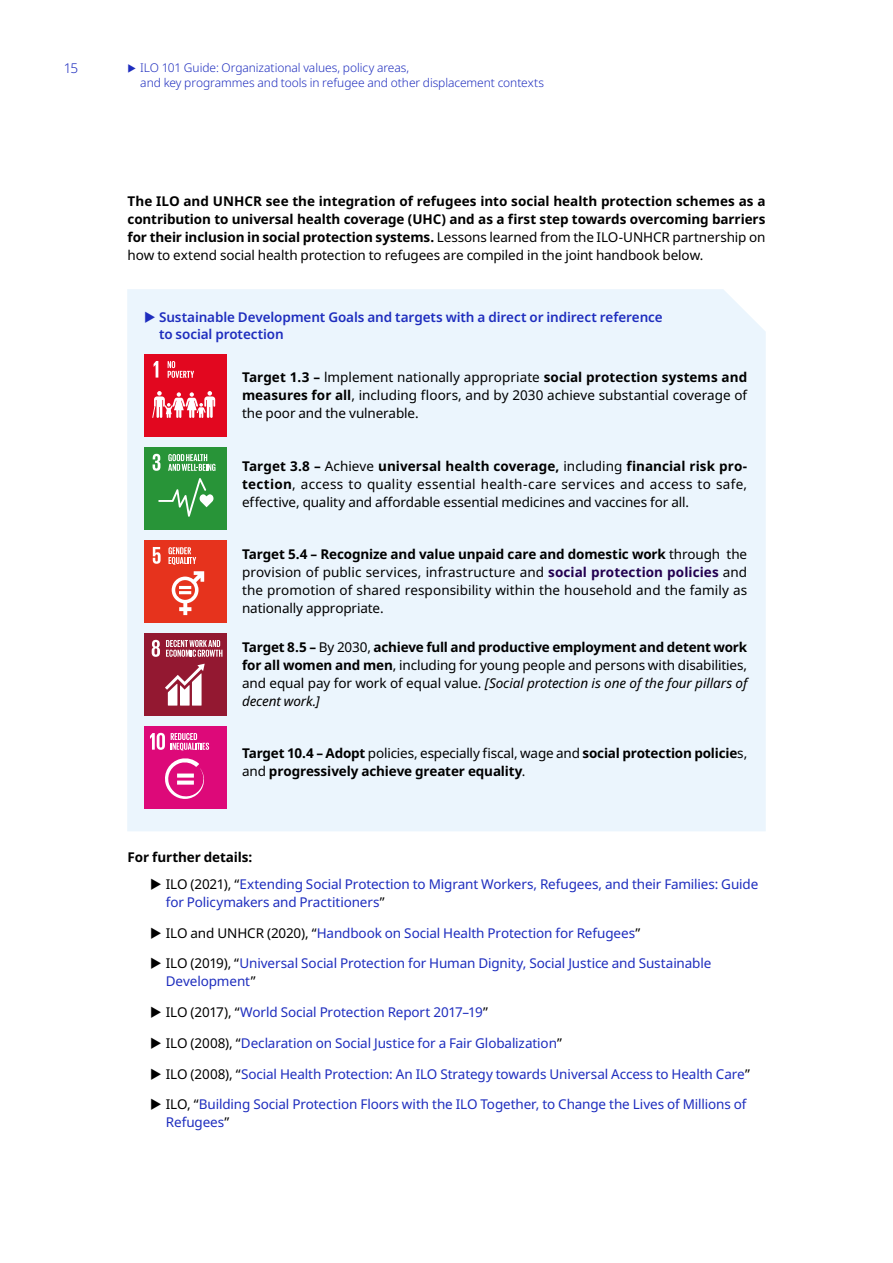
<style>
.page{position:relative;width:893px;height:1263px;background:#fff}
.page>*{position:absolute;margin:0;border:0;box-sizing:border-box;transform-origin:0 0}
.t1{font:13.5px/18px "Noto Sans";letter-spacing:-.01em;color:#000;text-align:justify}
.t2{font:13.5px/18px "Noto Sans";letter-spacing:-.01em;color:#1e2dbe}
.t3{font:700 13.5px/18px "Noto Sans";letter-spacing:-.01em;color:#000;text-align:justify}
.t4{font:600 13.5px/16.5px "Noto Sans";letter-spacing:-.01em;color:#1e2dbe}
.t5{font:300 13.5px "Noto Sans";color:#1e2dbe}
.t6{font:300 12px/14.4px "Noto Sans";letter-spacing:-.005em;color:#1e2dbe}
.s1{font-weight:400}
.s2{font-weight:700}
.s3{font-weight:700;color:#230050}
.s4{font-style:italic}
.s5{font-weight:700;color:#000}
.s6{color:#000}
</style>
<div class="page">
<div style="left:127px;top:289px;width:639px;height:542px;background:#ebf5fd"></div>
<div style="left:144px;top:354px;width:82px;height:82px;background:#e2071f"></div>
<svg style="left:152px;top:391px;width:63px;height:27px"></svg>
<svg style="left:154px;top:361px;width:4px;height:17px"></svg>
<svg style="left:168px;top:361px;width:26px;height:17px"></svg>
<div style="left:144px;top:447px;width:82px;height:82px;background:#289438"></div>
<svg style="left:158px;top:478px;width:55px;height:39px"></svg>
<svg style="left:153px;top:454px;width:7px;height:17px"></svg>
<svg style="left:168px;top:454px;width:47px;height:17px"></svg>
<div style="left:144px;top:540px;width:82px;height:82px;background:#e6331d"></div>
<svg style="left:172px;top:571px;width:32px;height:44px"></svg>
<svg style="left:153px;top:547px;width:8px;height:17px"></svg>
<svg style="left:169px;top:547px;width:27px;height:18px"></svg>
<div style="left:144px;top:633px;width:82px;height:82px;background:#931831"></div>
<svg style="left:165px;top:664px;width:40px;height:42px"></svg>
<svg style="left:152px;top:640px;width:8px;height:17px"></svg>
<svg style="left:166px;top:640px;width:56px;height:17px"></svg>
<div style="left:144px;top:726px;width:82px;height:82px;background:#dd0979"></div>
<svg style="left:165px;top:758px;width:39px;height:41px"></svg>
<div style="left:177px;top:773px;width:17px;height:5px;background:#fff"></div>
<svg style="left:150px;top:733px;width:15px;height:17px"></svg>
<svg style="left:171px;top:733px;width:38px;height:18px"></svg>
<svg style="left:145px;top:311px;width:10px;height:12px"></svg>
<p class="t5" style="left:64px;top:59px;width:16px">15</p>
<p class="t6" style="left:140px;top:61px;width:405px">ILO 101 Guide: Organizational values, policy areas,<br>and key programmes and tools in refugee and other displacement contexts</p>
<p class="t3" style="left:128px;top:192px;width:639px">The ILO and UNHCR see the integration of refugees into social health protection schemes as a contribution to universal health coverage (UHC) and as a first step towards overcoming barriers for their inclusion in social protection systems. <span class="s1">Lessons learned from the ILO-UNHCR partnership on how to extend social health protection to refugees are compiled in the joint handbook below.</span></p>
<p class="t4" style="left:159px;top:309px;width:505px">Sustainable Development Goals and targets with a direct or indirect reference to social protection</p>
<p class="t1" style="left:242px;top:369px;width:507px"><span class="s2">Target 1.3 –</span> lmplement nationally appropriate <span class="s2">social protection systems and measures for all</span>, including floors, and by 2030 achieve substantial coverage of the poor and the vulnerable.</p>
<p class="t1" style="left:242px;top:458px;width:507px"><span class="s2">Target 3.8 –</span> Achieve <span class="s2">universal health coverage,</span> including <span class="s2">financial risk pro&shy;tection</span>, access to quality essential health-care services and access to safe, effective, quality and affordable essential medicines and vaccines for all.</p>
<p class="t1" style="left:242px;top:546px;width:507px"><span class="s2">Target 5.4 – Recognize and value unpaid care and domestic work</span> through the provision of public services, infrastructure and <span class="s3">social protection policies</span> and the promotion of shared responsibility within the household and the family as nationally appropriate.</p>
<p class="t1" style="left:242px;top:639px;width:507px"><span class="s2">Target 8.5 –</span> By 2030, <span class="s2">achieve full and productive employment and detent work for all women and men</span>, including for young people and persons with disabilities, and equal pay for work of equal value. <span class="s4">[Social protection is one of the four pillars of decent work.]</span></p>
<p class="t3" style="left:242px;top:745px;width:507px">Target 10.4 – Adopt <span class="s1">policies, especially fiscal, wage and</span> social protection policie<span class="s1">s, and</span> progressively achieve greater equality<span class="s1">.</span></p>
<p class="t2" style="left:166px;top:844px;width:594px;line-height:26.5px;text-indent:-38px"><span class="s5">For further details:<br></span><span class="s6">ILO (2021), “</span>Extending Social Protection to Migrant Workers, Refugees, and their Families: Guide</p>
<p class="t2" style="left:166px;top:893px;width:220px">for Policymakers and Practitioners<span class="s6">”</span></p>
<p class="t2" style="left:166px;top:924px;width:476px"><span class="s6">ILO and UNHCR (2020), “</span>Handbook on Social Health Protection for Refugees<span class="s6">”</span></p>
<p class="t2" style="left:166px;top:955px;width:547px"><span class="s6">ILO (2019), “</span>Universal Social Protection for Human Dignity, Social Justice and Sustainable<br>Development<span class="s6">”</span></p>
<p class="t2" style="left:166px;top:1003px;width:324px"><span class="s6">ILO (2017), “</span>World Social Protection Report 2017–19<span class="s6">”</span></p>
<p class="t2" style="left:166px;top:1034px;width:398px"><span class="s6">ILO (2008), “</span>Declaration on Social Justice for a Fair Globalization<span class="s6">”</span></p>
<p class="t2" style="left:166px;top:1065px;width:586px"><span class="s6">ILO (2008), “</span>Social Health Protection: An ILO Strategy towards Universal Access to Health Care<span class="s6">”</span></p>
<p class="t2" style="left:166px;top:1096px;width:582px"><span class="s6">ILO, “</span>Building Social Protection Floors with the ILO Together, to Change the Lives of Millions of<br>Refugees<span class="s6">”</span></p>
</div>
